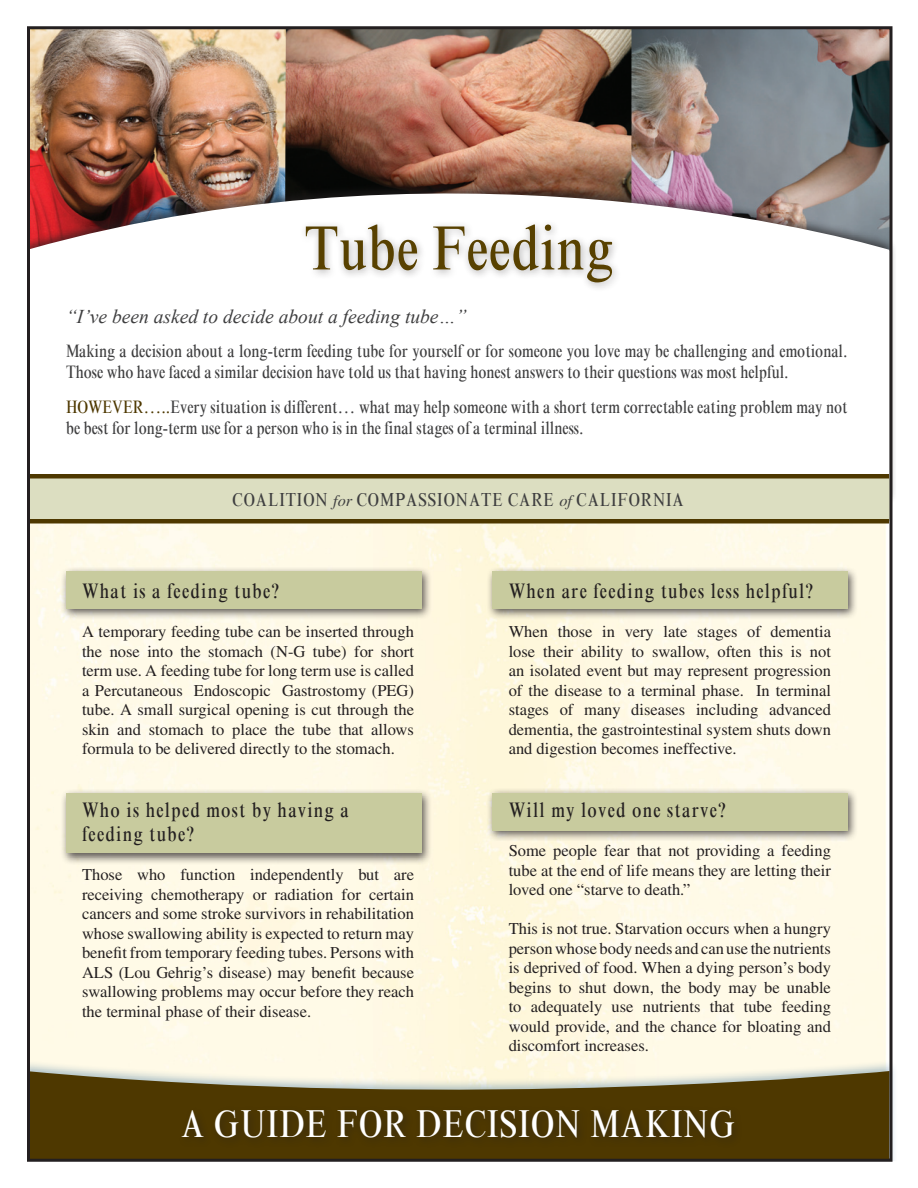
<style>
.page{position:relative;width:918px;height:1188px;background:#fff}
.page>*{position:absolute;margin:0;border:0;box-sizing:border-box;transform-origin:0 0}
.t1{font:63px "Thames Condensed";letter-spacing:.01em;color:#584100}
.t2{font:39px "Thames Condensed";letter-spacing:.03em;color:#fff}
.t3{font:21px/24px "Thames Condensed";letter-spacing:.06em;color:#231f20}
.t4{font:italic 19.5px "Times New Roman";color:#3e3e3f}
.t5{font:18.9px "Thames Condensed";letter-spacing:.05em;color:#3e3e3f}
.t6{font:18px/21px "Thames Condensed";color:#3e3e3f}
.t7{font:16.5px/19.5px "Times";color:#231f20;text-align:justify}
.s1{color:#4e3800}
.s2{font-family:"Times";font-style:italic;font-size:16.2px}
</style>
<div class="page">
<img style="left:31px;top:30px;width:254px;height:93px">
<img style="left:631px;top:30px;width:257px;height:93px">
<img style="left:285px;top:30px;width:346px;height:93px">
<div style="left:18px;top:1059px;width:880px;height:125px;background:#5885a6;opacity:.48"></div>
<svg style="left:31px;top:1071px;width:857px;height:87px;background:#6f5e2f"></svg>
<img style="left:31px;top:123px;width:857px;height:127px">
<div style="left:299px;top:219px;width:322px;height:73px;background:#231f20;opacity:.36"></div>
<div style="left:27px;top:476px;width:863px;height:44px;background:#dcdec1"></div>
<div style="left:13px;top:4px;width:14px;height:1164px;background:#fff"></div>
<div style="left:0;top:1161px;width:918px;height:27px;background:#fff"></div>
<div style="left:61px;top:566px;width:372px;height:54px;background:#231f20;opacity:.75"></div>
<div style="left:66px;top:572px;width:356px;height:37px;background:#c8cb9e"></div>
<div style="left:487px;top:566px;width:372px;height:54px;background:#231f20;opacity:.75"></div>
<div style="left:492px;top:572px;width:356px;height:37px;background:#c8cb9e"></div>
<div style="left:487px;top:787px;width:372px;height:54px;background:#231f20;opacity:.75"></div>
<div style="left:492px;top:793px;width:356px;height:37px;background:#c8cb9e"></div>
<div style="left:61px;top:788px;width:372px;height:77px;background:#231f20;opacity:.75"></div>
<div style="left:66px;top:794px;width:356px;height:60px;background:#c8cb9e"></div>
<hr style="left:28px;top:474px;width:861px;height:4px;background:#4e3800">
<div style="left:28px;top:519px;width:861px;height:5px;background:#4e3800"></div>
<div style="left:176px;top:1104px;width:566px;height:44px;background:#4a3602"></div>
<p class="t1" style="left:304px;top:212px;width:311px">Tube Feeding</p>
<p class="t4" style="left:66px;top:303px;width:402px">“I’ve been asked to decide about a feeding tube…”</p>
<p class="t6" style="left:66px;top:341px;width:783px">Making a decision about a long-term feeding tube for yourself or for someone you love may be challenging and emotional.<br>Those who have faced a similar decision have told us that having honest answers to their questions was most helpful.</p>
<p class="t6" style="left:66px;top:396px;width:783px"><span class="s1">HOWEVER…..</span>Every situation is different… what may help someone with a short term correctable eating problem may not be best for long-term use for a person who is in the final stages of a terminal illness.</p>
<p class="t5" style="left:233px;top:488px;width:453px">COALITION <span class="s2">for</span> COMPASSIONATE CARE <span class="s2">of</span> CALIFORNIA</p>
<p class="t3" style="left:82px;top:579px;width:198px">What is a feeding tube?</p>
<p class="t7" style="left:82px;top:622px;width:333px">A temporary feeding tube can be inserted through the nose into the stomach (N-G tube) for short term use. A feeding tube for long term use is called a Percutaneous Endoscopic Gastrostomy (PEG) tube. A small surgical opening is cut through the skin and stomach to place the tube that allows formula to be delivered directly to the stomach.</p>
<p class="t3" style="left:82px;top:798px;width:268px">Who is helped most by having a feeding tube?</p>
<p class="t7" style="left:82px;top:865px;width:333px">Those who function independently but are receiving chemotherapy or radiation for certain cancers and some stroke survivors in rehabilitation whose swallowing ability is expected to return may benefit from temporary feeding tubes. Persons with ALS (Lou Gehrig’s disease) may benefit because swallowing problems may occur before they reach the terminal phase of their disease.</p>
<p class="t3" style="left:509px;top:579px;width:306px">When are feeding tubes less helpful?</p>
<p class="t7" style="left:509px;top:622px;width:324px">When those in very late stages of dementia lose their ability to swallow, often this is not an isolated event but may represent progression of the disease to a terminal phase. In terminal stages of many diseases including advanced dementia, the gastrointestinal system shuts down and digestion becomes ineffective.</p>
<p class="t3" style="left:509px;top:798px;width:218px">Will my loved one starve?</p>
<p class="t7" style="left:509px;top:841px;width:324px">Some people fear that not providing a feeding tube at the end of life means they are letting their loved one “starve to death.”</p>
<p class="t7" style="left:509px;top:919px;width:324px">This is not true. Starvation occurs when a hungry person whose body needs and can use the nutrients is deprived of food. When a dying person’s body begins to shut down, the body may be unable to adequately use nutrients that tube feeding would provide, and the chance for bloating and discomfort increases.</p>
<p class="t2" style="left:181px;top:1102px;width:555px">A GUIDE FOR DECISION MAKING</p>
</div>
